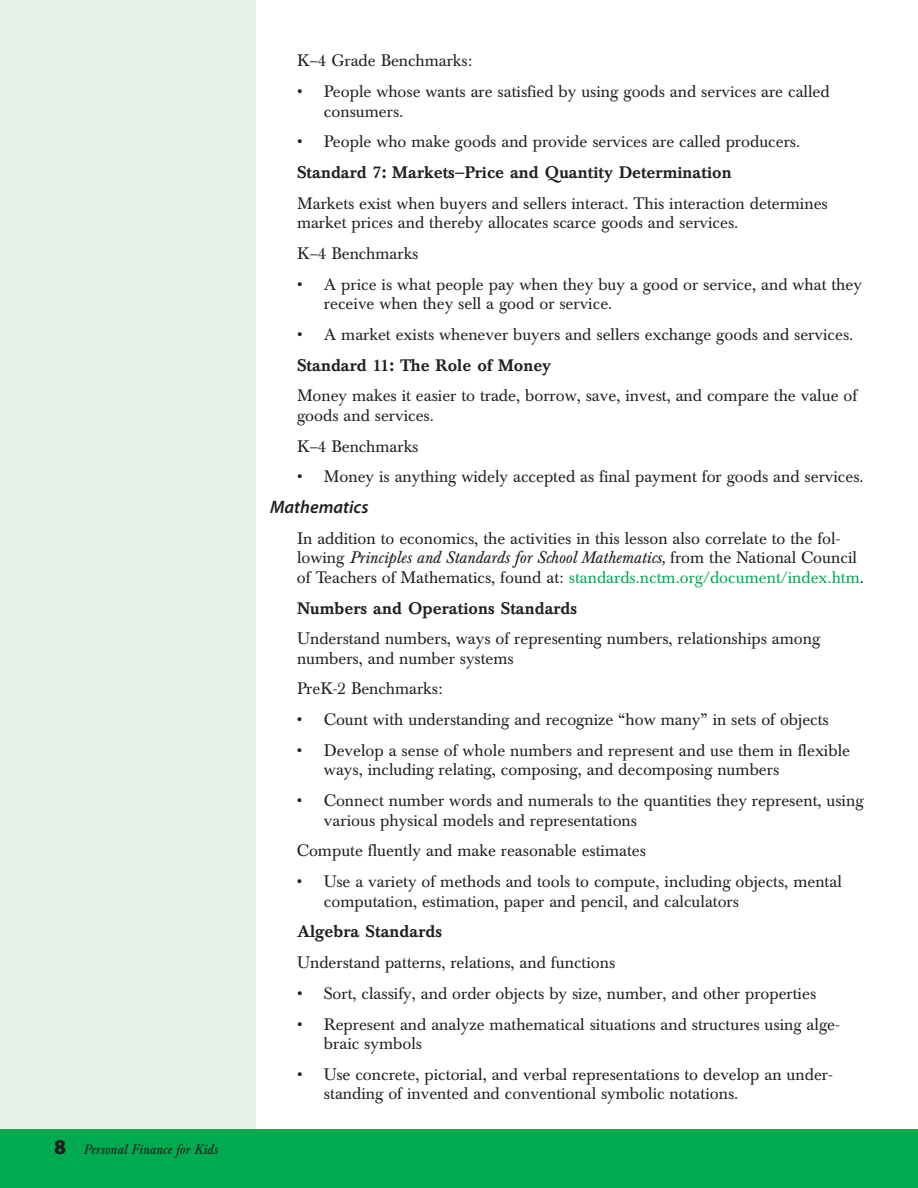
<style>
.page{position:relative;width:918px;height:1188px;background:#fff}
.page>*{position:absolute;margin:0;border:0;box-sizing:border-box;transform-origin:0 0}
.t1{font:italic 600 18px "Myriad Pro";color:#231f20}
.t2{font:16.5px/19.5px "Baskerville BE";color:#231f20}
.t3{font:500 16.5px "Baskerville BE";color:#231f20}
.t4{font:italic 13.5px "Baskerville BE";color:#231f20}
.s1{font-family:"Myriad Pro";font-weight:900;font-style:normal;font-size:21px}
.s2{font-style:italic}
.s3{color:#00aa4f}
</style>
<div class="page">
<div style="left:0;top:0;width:256px;height:1188px;background:#e5f3e8"></div>
<div style="left:0;top:1130px;width:918px;height:58px;background:#00aa4f"></div>
<p class="t4" style="left:54px;top:1145px;width:165px"><span class="s1">8</span> Personal Finance for Kids</p>
<p class="t2" style="left:297px;top:53px;width:177px">K–4 Grade Benchmarks:</p>
<p class="t2" style="left:324px;top:83px;width:507px;text-indent:-27px">• People whose wants are satisfied by using goods and services are called consumers.</p>
<p class="t2" style="left:297px;top:134px;width:505px">• People who make goods and provide services are called producers.</p>
<p class="t3" style="left:297px;top:166px;width:436px">Standard 7: Markets—Price and Quantity Determination</p>
<p class="t2" style="left:297px;top:195px;width:532px">Markets exist when buyers and sellers interact. This interaction determines market prices and thereby allocates scarce goods and services.</p>
<p class="t2" style="left:297px;top:245px;width:123px">K–4 Benchmarks</p>
<p class="t2" style="left:324px;top:276px;width:540px;text-indent:-27px">• A price is what people pay when they buy a good or service, and what they receive when they sell a good or service.</p>
<p class="t2" style="left:297px;top:326px;width:558px">• A market exists whenever buyers and sellers exchange goods and services.</p>
<p class="t3" style="left:297px;top:359px;width:256px">Standard 11: The Role of Money</p>
<p class="t2" style="left:297px;top:388px;width:562px">Money makes it easier to trade, borrow, save, invest, and compare the value of goods and services.</p>
<p class="t2" style="left:297px;top:438px;width:123px">K–4 Benchmarks</p>
<p class="t2" style="left:297px;top:469px;width:568px">• Money is anything widely accepted as final payment for goods and services.</p>
<p class="t1" style="left:270px;top:500px;width:100px">Mathematics</p>
<p class="t2" style="left:297px;top:530px;width:568px">In addition to economics, the activities in this lesson also correlate to the fol&shy;lowing <span class="s2">Principles and Standards for School Mathematics,</span> from the National Council of Teachers of Mathematics, found at: <span class="s3">standards.nctm.org/document/index.htm</span>.</p>
<p class="t3" style="left:297px;top:602px;width:282px">Numbers and Operations Standards</p>
<p class="t2" style="left:297px;top:631px;width:525px">Understand numbers, ways of representing numbers, relationships among numbers, and number systems</p>
<p class="t2" style="left:297px;top:681px;width:147px">PreK-2 Benchmarks:</p>
<p class="t2" style="left:297px;top:712px;width:533px">• Count with understanding and recognize “how many” in sets of objects</p>
<p class="t2" style="left:324px;top:742px;width:528px;text-indent:-27px">• Develop a sense of whole numbers and represent and use them in flexible ways, including relating, composing, and decomposing numbers</p>
<p class="t2" style="left:324px;top:793px;width:541px;text-indent:-27px">• Connect number words and numerals to the quantities they represent, using various physical models and representations</p>
<p class="t2" style="left:297px;top:843px;width:351px">Compute fluently and make reasonable estimates</p>
<p class="t2" style="left:324px;top:874px;width:519px;text-indent:-27px">• Use a variety of methods and tools to compute, including objects, mental computation, estimation, paper and pencil, and calculators</p>
<p class="t3" style="left:297px;top:926px;width:146px">Algebra Standards</p>
<p class="t2" style="left:297px;top:955px;width:320px">Understand patterns, relations, and functions</p>
<p class="t2" style="left:297px;top:985px;width:521px">• Sort, classify, and order objects by size, number, and other properties</p>
<p class="t2" style="left:324px;top:1016px;width:517px;text-indent:-27px">• Represent and analyze mathematical situations and structures using alge&shy;braic symbols</p>
<p class="t2" style="left:324px;top:1066px;width:510px;text-indent:-27px">• Use concrete, pictorial, and verbal representations to develop an under&shy;standing of invented and conventional symbolic notations.</p>
</div>
